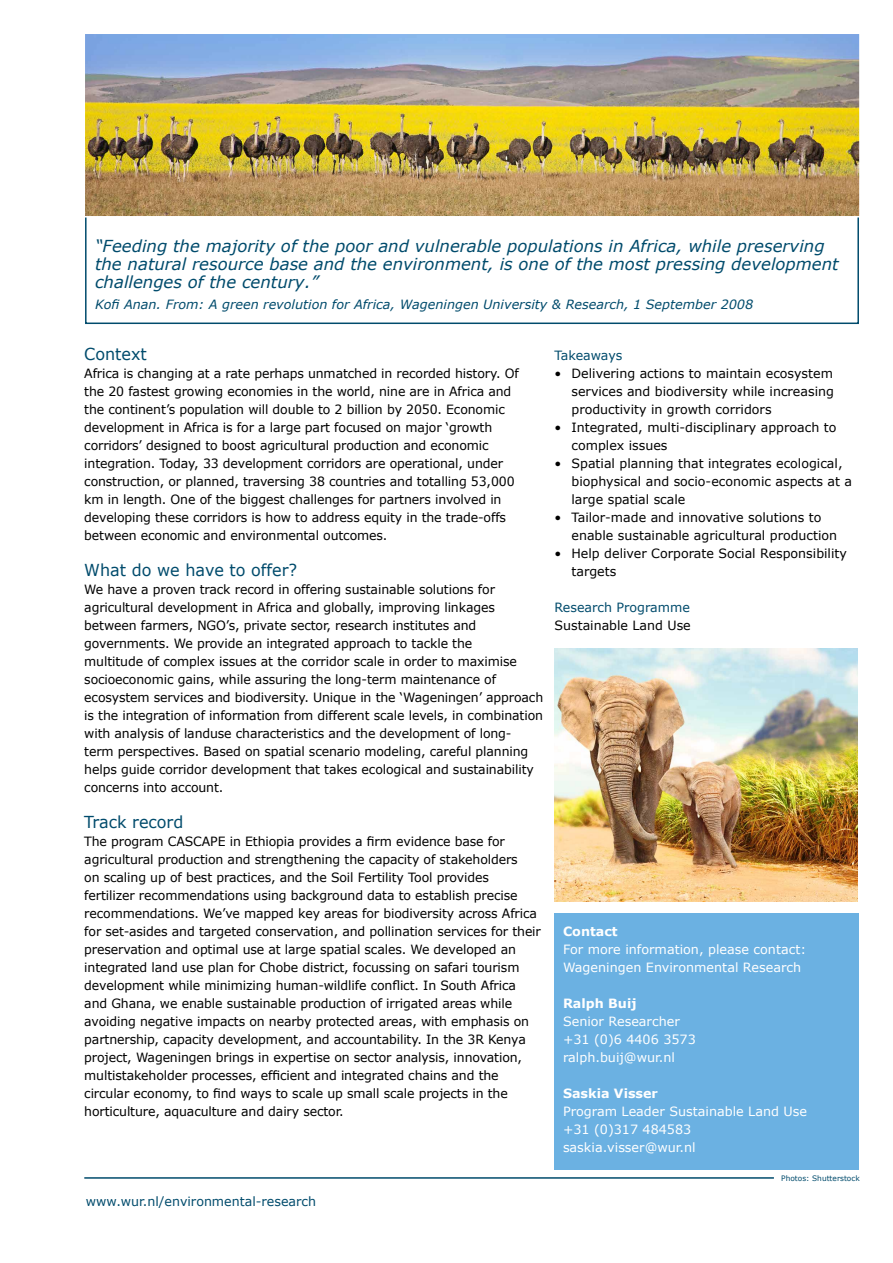
<style>
.page{position:relative;width:893px;height:1263px;background:#fff}
.page>*{position:absolute;margin:0;border:0;box-sizing:border-box;transform-origin:0 0}
.t1{font:italic 16.5px/18px "Verdana";color:#004b6c}
.t2{font:16.5px "Verdana";color:#004b6c}
.t3{font:12.75px/18px "Verdana";letter-spacing:-.01em;color:#000}
.t4{font:12.75px/18px "Verdana";color:#fff}
.t5{font:italic 12.75px "Verdana";color:#004b6c}
.t6{font:12.75px "Verdana";color:#004b6c}
.t7{font:700 12.75px "Verdana";color:#fff}
.t8{font:7.5px "Verdana";color:#004b6c}
</style>
<div class="page">
<div style="left:85px;top:214px;width:774px;height:110px;border:2px solid #004b6c"></div>
<hr style="left:84px;top:1177px;width:690px;height:2px;background:#004b6c">
<img style="left:85px;top:34px;width:775px;height:184px">
<div style="left:554px;top:913px;width:305px;height:257px;background:#6bb1e2"></div>
<img style="left:554px;top:648px;width:303px;height:253px">
<p class="t1" style="left:95px;top:236px;width:745px">“Feeding the majority of the poor and vulnerable populations in Africa, while preserving the natural resource base and the environment, is one of the most pressing development challenges of the century.”</p>
<p class="t5" style="left:95px;top:296px;width:660px">Kofi Anan. From: A green revolution for Africa, Wageningen University &amp; Research, 1 September 2008</p>
<p class="t6" style="left:554px;top:347px;width:70px">Takeaways</p>
<p class="t3" style="left:571px;top:364px;width:264px;text-align:justify;text-indent:-17px">• Delivering actions to maintain ecosystem services and biodiversity while increasing productivity in growth corridors</p>
<p class="t3" style="left:571px;top:418px;width:266px;text-indent:-17px">• Integrated, multi-disciplinary approach to complex issues</p>
<p class="t3" style="left:571px;top:454px;width:282px;text-indent:-17px">• Spatial planning that integrates ecological, biophysical and socio-economic aspects at a large spatial scale</p>
<p class="t3" style="left:571px;top:508px;width:267px;text-indent:-17px">• Tailor-made and innovative solutions to enable sustainable agricultural production</p>
<p class="t3" style="left:571px;top:544px;width:277px;text-indent:-17px">• Help deliver Corporate Social Responsibility targets</p>
<p class="t6" style="left:554px;top:599px;width:137px">Research Programme</p>
<p class="t3" style="left:554px;top:616px;width:138px">Sustainable Land Use</p>
<p class="t2" style="left:84px;top:344px;width:64px">Context</p>
<p class="t3" style="left:84px;top:364px;width:436px">Africa is changing at a rate perhaps unmatched in recorded history. Of the 20 fastest growing economies in the world, nine are in Africa and the continent’s population will double to 2 billion by 2050. Economic development in Africa is for a large part focused on major ‘growth corridors’ designed to boost agricultural production and economic integration. Today, 33 development corridors are operational, under construction, or planned, traversing 38 countries and totalling 53,000 km in length. One of the biggest challenges for partners involved in developing these corridors is how to address equity in the trade-offs between economic and environmental outcomes.</p>
<p class="t2" style="left:84px;top:560px;width:214px">What do we have to offer?</p>
<p class="t3" style="left:84px;top:580px;width:460px">We have a proven track record in offering sustainable solutions for agricultural development in Africa and globally, improving linkages between farmers, NGO’s, private sector, research institutes and governments. We provide an integrated approach to tackle the<br>multitude of complex issues at the corridor scale in order to maximise socioeconomic gains, while assuring the long-term maintenance of ecosystem services and biodiversity. Unique in the ‘Wageningen’ approach is the integration of information from different scale levels, in combination with analysis of landuse characteristics and the development of long&shy;term perspectives. Based on spatial scenario modeling, careful planning helps guide corridor development that takes ecological and sustainability concerns into account.</p>
<p class="t2" style="left:84px;top:812px;width:101px">Track record</p>
<p class="t3" style="left:84px;top:832px;width:458px">The program CASCAPE in Ethiopia provides a firm evidence base for agricultural production and strengthening the capacity of stakeholders<br>on scaling up of best practices, and the Soil Fertility Tool provides fertilizer recommendations using background data to establish precise recommendations. We’ve mapped key areas for biodiversity across Africa for set-asides and targeted conservation, and pollination services for their preservation and optimal use at large spatial scales. We developed an integrated land use plan for Chobe district, focussing on safari tourism development while minimizing human-wildlife conflict. In South Africa and Ghana, we enable sustainable production of irrigated areas while avoiding negative impacts on nearby protected areas, with emphasis on partnership, capacity development, and accountability. In the 3R Kenya project, Wageningen brings in expertise on sector analysis, innovation, multistakeholder processes, efficient and integrated chains and the circular economy, to find ways to scale up small scale projects in the horticulture, aquaculture and dairy sector.</p>
<p class="t7" style="left:563px;top:923px;width:56px">Contact</p>
<p class="t4" style="left:563px;top:940px;width:245px">For more information, please contact:<br>Wageningen Environmental Research</p>
<p class="t7" style="left:563px;top:995px;width:75px">Ralph Buij</p>
<p class="t4" style="left:563px;top:1012px;width:134px">Senior Researcher +31 (0)6 4406 3573 ralph.buij@wur.nl</p>
<p class="t7" style="left:563px;top:1085px;width:96px">Saskia Visser</p>
<p class="t4" style="left:563px;top:1102px;width:246px">Program Leader Sustainable Land Use +31 (0)317 484583 saskia.visser@wur.nl</p>
<p class="t8" style="left:781px;top:1174px;width:80px">Photos: Shutterstock</p>
<p class="t6" style="left:86px;top:1193px;width:232px">www.wur.nl/environmental-research</p>
</div>
